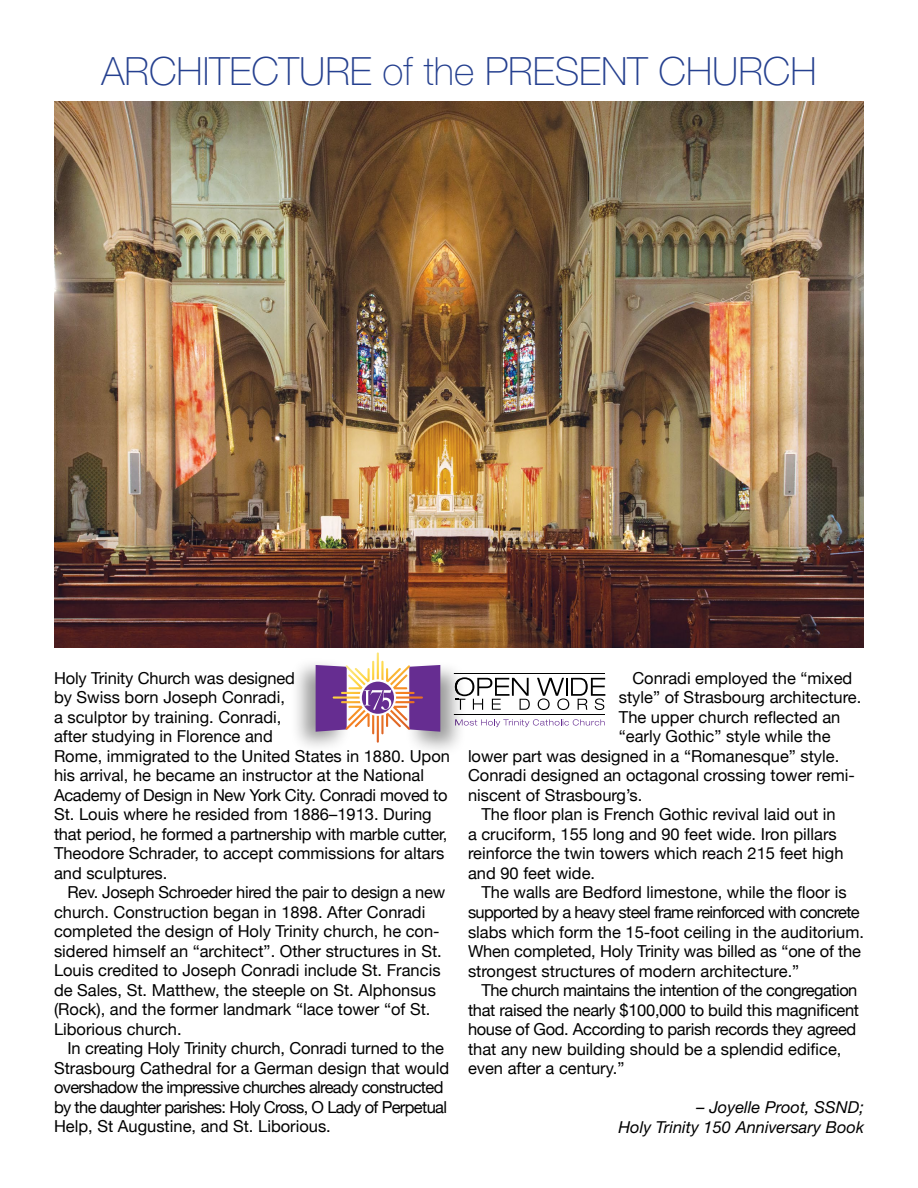
<style>
.page{position:relative;width:918px;height:1188px;background:#fff}
.page>*{position:absolute;margin:0;border:0;box-sizing:border-box;transform-origin:0 0}
.t1{font:100 39px "Helvetica Neue";color:#25408f}
.t2{font:16.5px/19.5px "Helvetica Neue";color:#000}
.t3{font:16.5px "Helvetica Neue";letter-spacing:-.02em;color:#000}
.t4{font:16.5px "Helvetica Neue";letter-spacing:-.04em;color:#000}
.t5{font:italic 16.5px/19.5px "Helvetica Neue";color:#000;text-align:right}
.t6{font:16.5px "Helvetica Neue";letter-spacing:-.03em;color:#000}
</style>
<div class="page">
<img style="left:54px;top:102px;width:810px;height:545px">
<div style="left:290px;top:657px;width:61px;height:96px;background:#000;opacity:.4"></div>
<svg style="left:466px;top:673px;width:139px;height:54px"></svg>
<div style="left:404px;top:661px;width:62px;height:96px;background:#000;opacity:.4"></div>
<svg style="left:316px;top:652px;width:124px;height:91px"></svg>
<h1 class="t1" style="left:101px;top:49px;width:717px">ARCHITECTURE of the PRESENT CHURCH</h1>
<p class="t2" style="left:54px;top:668px;width:398px">Holy Trinity Church was designed<br>by Swiss born Joseph Conradi,<br>a sculptor by training. Conradi,<br>after studying in Florence and<br>Rome, immigrated to the United States in 1880. Upon his arrival, he became an instructor at the National Academy of Design in New York City. Conradi moved to St. Louis where he resided from 1886–1913. During that period, he formed a partnership with marble cutter, Theodore Schrader, to accept commissions for altars and sculptures.</p>
<p class="t2" style="left:54px;top:883px;width:393px;text-indent:13px">Rev. Joseph Schroeder hired the pair to design a new church. Construction began in 1898. After Conradi completed the design of Holy Trinity church, he con&shy;sidered himself an “architect”. Other structures in St.<br>Louis credited to Joseph Conradi include St. Francis de Sales, St. Matthew, the steeple on St. Alphonsus (Rock), and the former landmark “lace tower “of St.<br>Liborious church.</p>
<p class="t2" style="left:54px;top:1039px;width:397px;text-indent:13px">In creating Holy Trinity church, Conradi turned to the Strasbourg Cathedral for a German design that would overshadow the impressive churches already constructed by the daughter parishes: Holy Cross, O Lady of Perpetual Help, St Augustine, and St. Liborious.</p>
<p class="t2" style="left:632px;top:668px;width:222px">Conradi employed the “mixed</p>
<p class="t2" style="left:619px;top:688px;width:244px">style” of Strasbourg architecture.</p>
<p class="t2" style="left:619px;top:707px;width:223px">The upper church reflected an</p>
<p class="t2" style="left:619px;top:727px;width:213px">“early Gothic” style while the</p>
<p class="t2" style="left:468px;top:746px;width:373px">lower part was designed in a “Romanesque” style.</p>
<p class="t2" style="left:468px;top:766px;width:388px">Conradi designed an octagonal crossing tower remi-</p>
<p class="t2" style="left:468px;top:785px;width:176px">niscent of Strasbourg’s.</p>
<p class="t2" style="left:481px;top:805px;width:356px">The floor plan is French Gothic revival laid out in</p>
<p class="t2" style="left:468px;top:824px;width:370px">a cruciform, 155 long and 90 feet wide. Iron pillars</p>
<p class="t2" style="left:468px;top:844px;width:377px">reinforce the twin towers which reach 215 feet high</p>
<p class="t2" style="left:468px;top:863px;width:129px">and 90 feet wide.</p>
<p class="t2" style="left:481px;top:883px;width:367px">The walls are Bedford limestone, while the floor is</p>
<p class="t4" style="left:468px;top:902px;width:393px">supported by a heavy steel frame reinforced with concrete</p>
<p class="t2" style="left:468px;top:922px;width:397px">slabs which form the 15-foot ceiling in the auditorium.</p>
<p class="t2" style="left:468px;top:941px;width:395px">When completed, Holy Trinity was billed as “one of the</p>
<p class="t2" style="left:468px;top:961px;width:333px">strongest structures of modern architecture.”</p>
<p class="t6" style="left:481px;top:980px;width:378px">The church maintains the intention of the congregation</p>
<p class="t3" style="left:468px;top:1000px;width:393px">that raised the nearly $100,000 to build this magnificent</p>
<p class="t3" style="left:468px;top:1019px;width:390px">house of God. According to parish records they agreed</p>
<p class="t2" style="left:468px;top:1039px;width:375px">that any new building should be a splendid edifice,</p>
<p class="t2" style="left:468px;top:1058px;width:158px">even after a century.”</p>
<p class="t5" style="left:618px;top:1097px;width:247px">– Joyelle Proot, SSND;<br>Holy Trinity 150 Anniversary Book</p>
</div>
